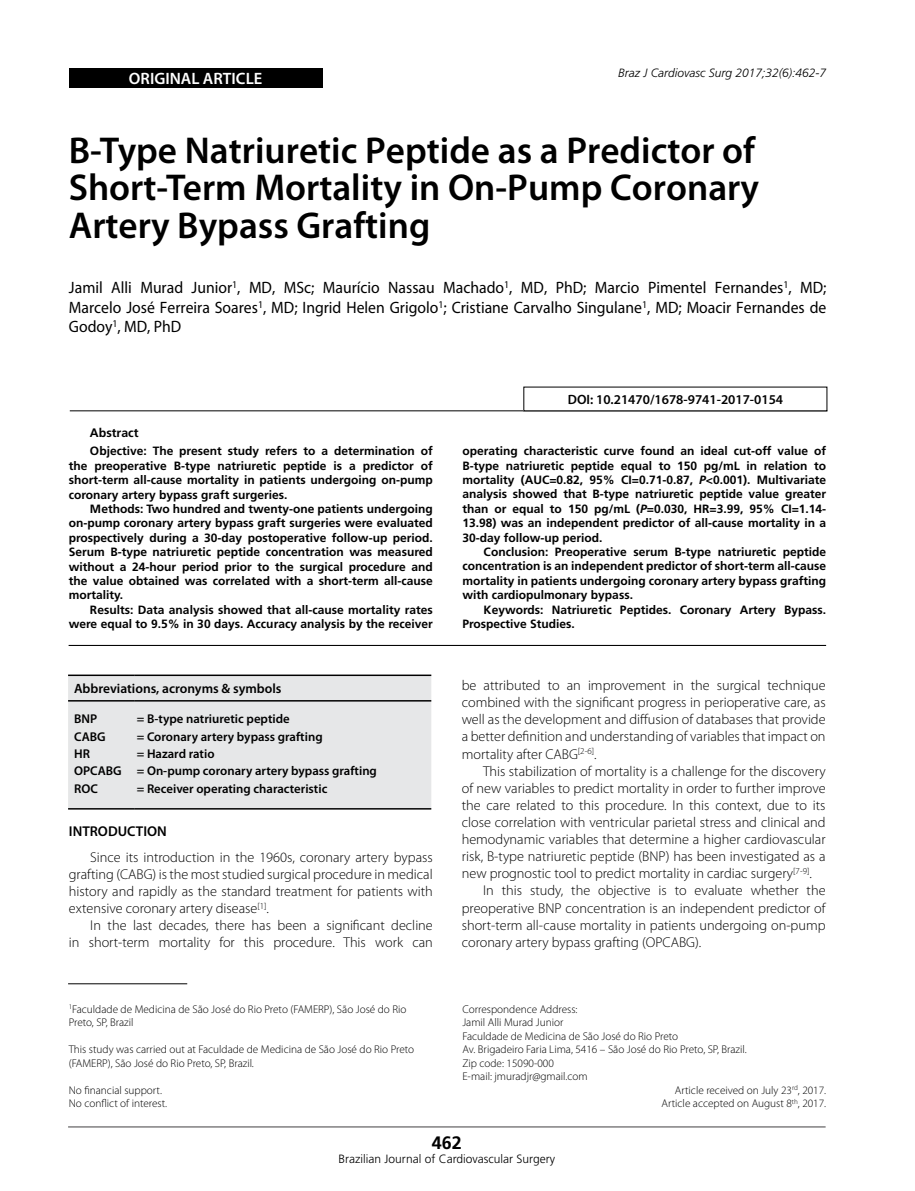
<style>
.page{position:relative;width:915px;height:1191px;background:#fff}
.page>*{position:absolute;margin:0;border:0;box-sizing:border-box;transform-origin:0 0}
.t1{font:600 37.5px/37.5px "Myriad Pro";color:#000;text-align:justify}
.t2{font:700 18px "Frutiger";color:#000}
.t3{font:16.5px/19.8px "Myriad Pro";color:#000;text-align:justify;scale:.95 1}
.t4{font:600 16.5px "Myriad Pro";color:#fff}
.t5{font:300 14.25px/17.1px "Myriad Pro";color:#000;text-align:justify}
.t6{font:600 14.25px "Myriad Pro";color:#000}
.t7{font:600 13.5px "Myriad Pro";color:#000}
.t8{font:600 12.75px/17.4px "Myriad Pro";color:#000}
.t9{font:700 12.3px "Frutiger";color:#000}
.t10{font:700 12px/14.4px "Frutiger";color:#000;text-align:justify}
.t11{font:300 12px "Frutiger";color:#000}
.t12{font:italic 300 12px "Frutiger";color:#000}
.t13{font:300 11.25px/13.5px "Myriad Pro";color:#000}
.s1{font-style:italic}
</style>
<div class="page">
<hr style="left:68px;top:1126px;width:757px;height:1px;background:#414042">
<div style="left:69px;top:68px;width:253px;height:20px;background:#000"></div>
<hr style="left:69px;top:645px;width:756px;height:1px;background:#000">
<hr style="left:70px;top:410px;width:757px;height:1px;background:#000">
<hr style="left:68px;top:983px;width:119px;height:1px;background:#000">
<div style="left:68px;top:676px;width:363px;height:132px;background:#e6e7e8"></div>
<hr style="left:68px;top:674px;width:66px;height:2px;background:#000">
<hr style="left:134px;top:674px;width:297px;height:2px;background:#000">
<hr style="left:68px;top:700px;width:66px;height:1px;background:#000">
<hr style="left:134px;top:700px;width:297px;height:1px;background:#000">
<hr style="left:68px;top:808px;width:66px;height:1px;background:#000">
<hr style="left:134px;top:808px;width:297px;height:1px;background:#000">
<h3 class="t4" style="left:129px;top:69px;width:135px">ORIGINAL ARTICLE</h3>
<p class="t12" style="left:617px;top:66px;width:210px">Braz J Cardiovasc Surg 2017;32(6):462-7</p>
<h1 class="t1" style="left:69px;top:132px;width:691px">B-Type Natriuretic Peptide as a Predictor of Short-Term Mortality in On-Pump Coronary Artery Bypass Grafting</h1>
<h3 class="t3" style="left:69px;top:277px;width:798px">Jamil Alli Murad Junior<sup>1</sup>, MD, MSc; Maurício Nassau Machado<sup>1</sup>, MD, PhD; Marcio Pimentel Fernandes<sup>1</sup>, MD; Marcelo José Ferreira Soares<sup>1</sup>, MD; Ingrid Helen Grigolo<sup>1</sup>; Cristiane Carvalho Singulane<sup>1</sup>, MD; Moacir Fernandes de Godoy<sup>1</sup>, MD, PhD</h3>
<p class="t9" style="left:90px;top:425px;width:50px">Abstract</p>
<p class="t10" style="left:69px;top:444px;width:365px;text-indent:21px">Objective: The present study refers to a determination of the preoperative B-type natriuretic peptide is a predictor of short-term all-cause mortality in patients undergoing on-pump coronary artery bypass graft surgeries.</p>
<p class="t10" style="left:69px;top:501px;width:365px;text-indent:21px">Methods: Two hundred and twenty-one patients undergoing on-pump coronary artery bypass graft surgeries were evaluated prospectively during a 30-day postoperative follow-up period.<br>Serum B-type natriuretic peptide concentration was measured without a 24-hour period prior to the surgical procedure and the value obtained was correlated with a short-term all-cause mortality.</p>
<p class="t10" style="left:69px;top:602px;width:365px;text-align:right">Results: Data analysis showed that all-cause mortality rates were equal to 9.5% in 30 days. Accuracy analysis by the receiver</p>
<p class="t7" style="left:74px;top:681px;width:209px">Abbreviations, acronyms &amp; symbols</p>
<p class="t8" style="left:74px;top:710px;width:49px">BNP<br>CABG<br>HR<br>OPCABG<br>ROC</p>
<p class="t8" style="left:137px;top:710px;width:241px">= B-type natriuretic peptide<br>= Coronary artery bypass grafting<br>= Hazard ratio<br>= On-pump coronary artery bypass grafting = Receiver operating characteristic</p>
<p class="t6" style="left:69px;top:823px;width:99px">INTRODUCTION</p>
<p class="t5" style="left:69px;top:848px;width:365px;text-indent:21px">Since its introduction in the 1960s, coronary artery bypass grafting (CABG) is the most studied surgical procedure in medical history and rapidly as the standard treatment for patients with extensive coronary artery disease<sup>[1]</sup>.</p>
<p class="t5" style="left:69px;top:917px;width:365px;text-align:right">In the last decades, there has been a significant decline<br>in short-term mortality for this procedure. This work can</p>
<p class="t13" style="left:69px;top:1002px;width:339px"><sup>1</sup>Faculdade de Medicina de São José do Rio Preto (FAMERP), São José do Rio<br>Preto, SP, Brazil</p>
<p class="t13" style="left:69px;top:1042px;width:347px">This study was carried out at Faculdade de Medicina de São José do Rio Preto (FAMERP), São José do Rio Preto, SP, Brazil.</p>
<p class="t13" style="left:69px;top:1083px;width:100px">No financial support.<br>No conflict of interest.</p>
<p class="t7" style="left:567px;top:392px;width:217px">DOI: 10.21470/1678-9741-2017-0154</p>
<p class="t10" style="left:462px;top:444px;width:365px">operating characteristic curve found an ideal cut-off value of B-type natriuretic peptide equal to 150 pg/mL in relation to mortality (AUC=0.82, 95% CI=0.71-0.87, <span class="s1">P</span>&lt;0.001). Multivariate analysis showed that B-type natriuretic peptide value greater than or equal to 150 pg/mL (<span class="s1">P</span>=0.030, HR=3.99, 95% CI=1.14- 13.98) was an independent predictor of all-cause mortality in a 30-day follow-up period.</p>
<p class="t10" style="left:462px;top:544px;width:365px;text-indent:21px">Conclusion: Preoperative serum B-type natriuretic peptide concentration is an independent predictor of short-term all-cause mortality in patients undergoing coronary artery bypass grafting with cardiopulmonary bypass.</p>
<p class="t10" style="left:462px;top:602px;width:365px;text-indent:21px">Keywords: Natriuretic Peptides. Coronary Artery Bypass.<br>Prospective Studies.</p>
<p class="t5" style="left:461px;top:677px;width:365px">be attributed to an improvement in the surgical technique combined with the significant progress in perioperative care, as well as the development and diffusion of databases that provide a better definition and understanding of variables that impact on mortality after CABG<sup>[2-6]</sup>.</p>
<p class="t5" style="left:483px;top:762px;width:344px">This stabilization of mortality is a challenge for the discovery</p>
<p class="t5" style="left:461px;top:779px;width:365px">of new variables to predict mortality in order to further improve</p>
<p class="t5" style="left:461px;top:796px;width:365px">the care related to this procedure. In this context, due to its</p>
<p class="t5" style="left:461px;top:814px;width:365px">close correlation with ventricular parietal stress and clinical and</p>
<p class="t5" style="left:461px;top:831px;width:365px">hemodynamic variables that determine a higher cardiovascular</p>
<p class="t5" style="left:461px;top:848px;width:365px">risk, B-type natriuretic peptide (BNP) has been investigated as a</p>
<p class="t5" style="left:461px;top:865px;width:351px">new prognostic tool to predict mortality in cardiac surgery<sup>[7-9]</sup>.</p>
<p class="t5" style="left:483px;top:882px;width:344px">In this study, the objective is to evaluate whether the</p>
<p class="t5" style="left:461px;top:899px;width:365px">preoperative BNP concentration is an independent predictor of</p>
<p class="t5" style="left:461px;top:916px;width:365px">short-term all-cause mortality in patients undergoing on-pump</p>
<p class="t5" style="left:461px;top:933px;width:241px">coronary artery bypass grafting (OPCABG).</p>
<p class="t13" style="left:462px;top:1002px;width:117px">Correspondence Address:</p>
<p class="t13" style="left:462px;top:1015px;width:102px">Jamil Alli Murad Junior</p>
<p class="t13" style="left:462px;top:1029px;width:217px">Faculdade de Medicina de São José do Rio Preto</p>
<p class="t13" style="left:462px;top:1042px;width:286px">Av. Brigadeiro Faria Lima, 5416 – São José do Rio Preto, SP, Brazil.</p>
<p class="t13" style="left:462px;top:1056px;width:93px">Zip code: 15090-000</p>
<p class="t13" style="left:462px;top:1069px;width:127px">E-mail: jmuradjr@gmail.com</p>
<p class="t13" style="left:674px;top:1083px;width:153px">Article received on July 23<sup>rd</sup>, 2017.</p>
<p class="t13" style="left:661px;top:1096px;width:166px">Article accepted on August 8<sup>th</sup>, 2017.</p>
<h2 class="t2" style="left:431px;top:1132px;width:32px">462</h2>
<p class="t11" style="left:338px;top:1152px;width:218px">Brazilian Journal of Cardiovascular Surgery</p>
</div>
